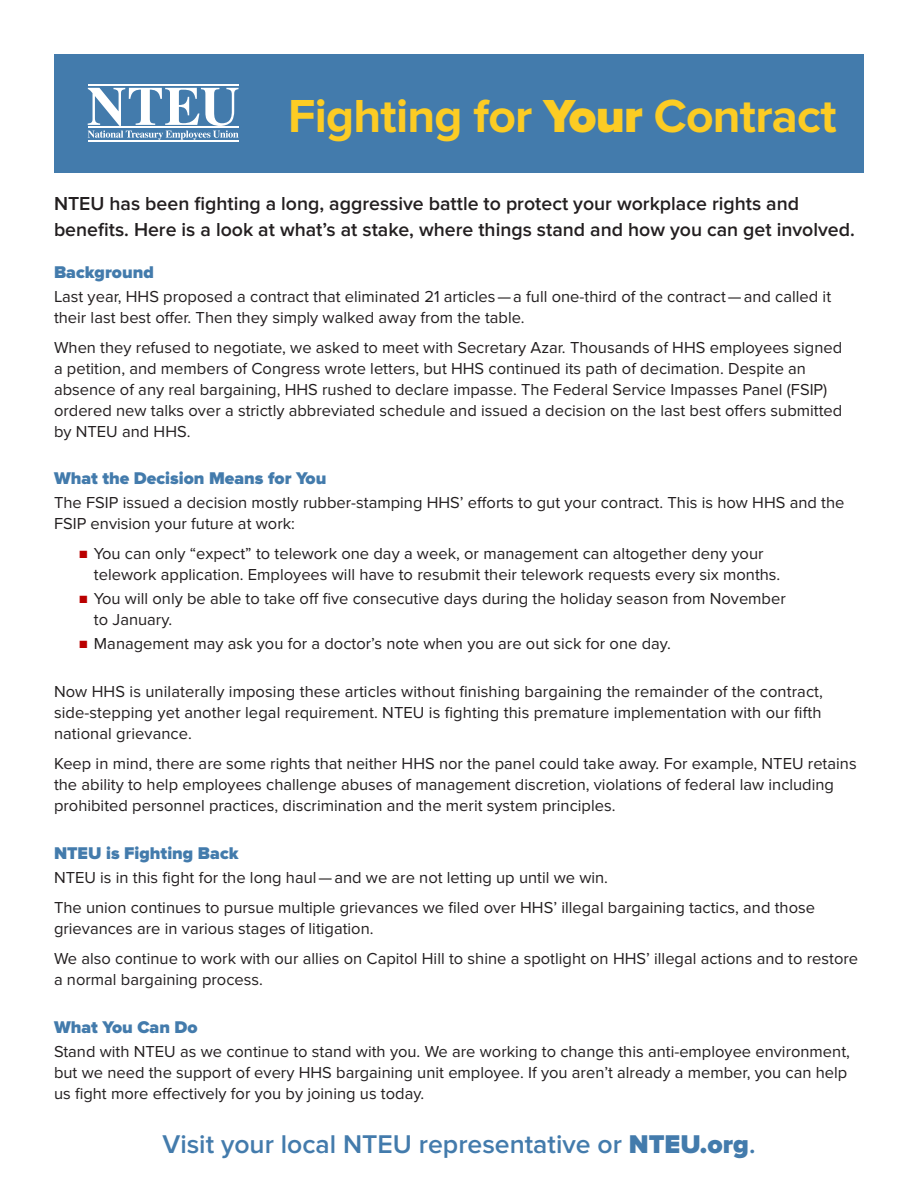
<style>
.page{position:relative;width:918px;height:1188px;background:#fff}
.page>*{position:absolute;margin:0;border:0;box-sizing:border-box;transform-origin:0 0}
.t1{font:700 48px "Proxima Nova";letter-spacing:-.015em;color:#fccc24}
.t2{font:600 26.55px "Proxima Nova";color:#437bac}
.t3{font:600 19.5px/25.5px "Proxima Nova";color:#231f20}
.t4{font:900 17.55px "Proxima Nova";color:#437bac}
.t5{font:16.5px/21px "Proxima Nova";color:#231f20}
.s1{font-weight:900}
.s2{color:#ba0000}
</style>
<div class="page">
<div style="left:54px;top:54px;width:810px;height:119px;background:#437bac"></div>
<hr style="left:88px;top:85px;width:150px;height:1px;background:#fff">
<hr style="left:88px;top:141px;width:150px;height:1px;background:#fff">
<svg style="left:88px;top:88px;width:150px;height:52px"></svg>
<p class="t1" style="left:288px;top:89px;width:550px">Fighting for <span class="s1">Your</span> Contract</p>
<p class="t3" style="left:54px;top:192px;width:802px">NTEU has been fighting a long, aggressive battle to protect your workplace rights and benefits. Here is a look at what’s at stake, where things stand and how you can get involved.</p>
<p class="t4" style="left:54px;top:262px;width:101px">Background</p>
<p class="t5" style="left:54px;top:286px;width:779px">Last year, HHS proposed a contract that eliminated 21 articles — a full one-third of the contract — and called it their last best offer. Then they simply walked away from the table.</p>
<p class="t5" style="left:54px;top:337px;width:790px">When they refused to negotiate, we asked to meet with Secretary Azar. Thousands of HHS employees signed a petition, and members of Congress wrote letters, but HHS continued its path of decimation. Despite an absence of any real bargaining, HHS rushed to declare impasse. The Federal Service Impasses Panel (FSIP) ordered new talks over a strictly abbreviated schedule and issued a decision on the last best offers submitted by NTEU and HHS.</p>
<p class="t4" style="left:54px;top:469px;width:274px">What the Decision Means for You</p>
<p class="t5" style="left:54px;top:493px;width:792px">The FSIP issued a decision mostly rubber-stamping HHS’ efforts to gut your contract. This is how HHS and the<br>FSIP envision your future at work:</p>
<p class="t5" style="left:94px;top:544px;width:688px;text-indent:-14px"><span class="s2">■</span> You can only “expect” to telework one day a week, or management can altogether deny your telework application. Employees will have to resubmit their telework requests every six months.</p>
<p class="t5" style="left:94px;top:589px;width:693px;text-indent:-14px"><span class="s2">■</span> You will only be able to take off five consecutive days during the holiday season from November to January.</p>
<p class="t5" style="left:80px;top:634px;width:593px"><span class="s2">■</span> Management may ask you for a doctor’s note when you are out sick for one day.</p>
<p class="t5" style="left:54px;top:682px;width:770px;text-align:justify">Now HHS is unilaterally imposing these articles without finishing bargaining the remainder of the contract, side-stepping yet another legal requirement. NTEU is fighting this premature implementation with our fifth national grievance.</p>
<p class="t5" style="left:54px;top:754px;width:804px">Keep in mind, there are some rights that neither HHS nor the panel could take away. For example, NTEU retains the ability to help employees challenge abuses of management discretion, violations of federal law including prohibited personnel practices, discrimination and the merit system principles.</p>
<p class="t4" style="left:54px;top:843px;width:186px">NTEU is Fighting Back</p>
<p class="t5" style="left:54px;top:868px;width:556px">NTEU is in this fight for the long haul — and we are not letting up until we win.</p>
<p class="t5" style="left:54px;top:898px;width:763px">The union continues to pursue multiple grievances we filed over HHS’ illegal bargaining tactics, and those grievances are in various stages of litigation.</p>
<p class="t5" style="left:54px;top:949px;width:806px">We also continue to work with our allies on Capitol Hill to shine a spotlight on HHS’ illegal actions and to restore a normal bargaining process.</p>
<p class="t4" style="left:54px;top:1017px;width:145px">What You Can Do</p>
<p class="t5" style="left:54px;top:1042px;width:798px">Stand with NTEU as we continue to stand with you. We are working to change this anti-employee environment, but we need the support of every HHS bargaining unit employee. If you aren’t already a member, you can help us fight more effectively for you by joining us today.</p>
<p class="t2" style="left:162px;top:1129px;width:595px">Visit your local NTEU representative or <span class="s1">NTEU.org</span>.</p>
</div>
